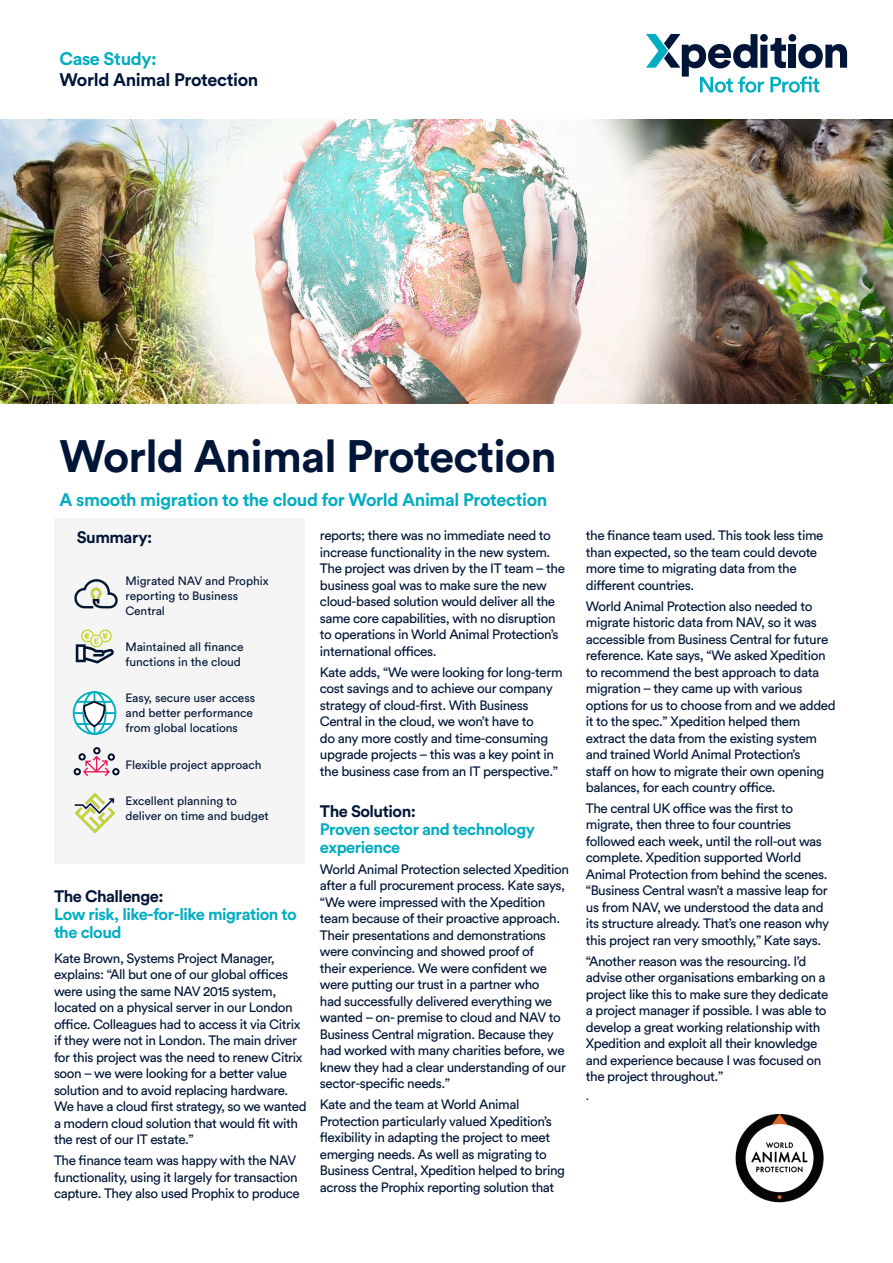
<style>
.page{position:relative;width:893px;height:1263px;background:#fff}
.page>*{position:absolute;margin:0;border:0;box-sizing:border-box;transform-origin:0 0}
.Sub_heading{font:700 45px "Circular Std";letter-spacing:-.02em;color:#001537}
.Sub_heading-2{font:700 18px "Circular Std";letter-spacing:-.02em;color:#00adc1}
.Sub_heading-3{font:700 18px "Circular Std";letter-spacing:-.02em;color:#001537}
.Sub_heading-4{font:700 16.5px/18px "Circular Std";letter-spacing:-.03em;color:#00adc1}
.Sub_heading-5{font:700 16.5px "Circular Std";letter-spacing:-.03em;color:#001537}
.Sub_heading-6{font:13.5px/16.5px "Circular Std";letter-spacing:-.03em;color:#001537}
.Sub_heading-7{font:12px/15px "Circular Std";letter-spacing:-.005em;color:#001537}
.t1{font:900 9px "Myriad Pro";color:#c4d625}
.s1{color:#001537}
</style>
<div class="page">
<div style="left:54px;top:519px;width:251px;height:345px;background:#f5f5f5"></div>
<svg style="left:646px;top:34px;width:201px;height:59px"></svg>
<img style="left:0;top:119px;width:893px;height:285px">
<img style="left:74px;top:579px;width:44px;height:30px">
<svg style="left:76px;top:630px;width:38px;height:33px"></svg>
<img style="left:74px;top:793px;width:41px;height:41px">
<img style="left:735px;top:1114px;width:89px;height:89px">
<svg style="left:74px;top:692px;width:41px;height:42px"></svg>
<div style="left:73px;top:691px;width:43px;height:44px;border:2px solid #00adc1;border-radius:50%"></div>
<svg style="left:83px;top:692px;width:23px;height:42px"></svg>
<div style="left:82px;top:691px;width:25px;height:44px;border:2px solid #00adc1;border-radius:50%"></div>
<hr style="left:94px;top:692px;width:1px;height:42px;background:#00adc1">
<hr style="left:74px;top:712px;width:41px;height:2px;background:#00adc1">
<hr style="left:77px;top:723px;width:35px;height:2px;background:#00adc1">
<hr style="left:77px;top:701px;width:35px;height:2px;background:#00adc1">
<svg style="left:82px;top:700px;width:24px;height:29px"></svg>
<div style="left:112px;top:768px;width:8px;height:7px;border:2px solid #010b29;border-radius:50%"></div>
<div style="left:74px;top:768px;width:7px;height:7px;border:2px solid #010b29;border-radius:50%"></div>
<svg style="left:75px;top:747px;width:44px;height:29px"></svg>
<p class="Sub_heading-2" style="left:60px;top:47px;width:99px">Case Study:</p>
<p class="Sub_heading-3" style="left:60px;top:68px;width:200px">World Animal Protection</p>
<p class="Sub_heading" style="left:60px;top:427px;width:499px">World Animal Protection</p>
<p class="Sub_heading-2" style="left:60px;top:488px;width:489px">A smooth migration to the cloud for World Animal Protection</p>
<p class="Sub_heading-5" style="left:77px;top:526px;width:77px">Summary:</p>
<p class="Sub_heading-7" style="left:126px;top:573px;width:145px">Migrated NAV and Prophix reporting to Business<br>Central</p>
<p class="Sub_heading-7" style="left:126px;top:639px;width:120px">Maintained all finance functions in the cloud</p>
<p class="Sub_heading-7" style="left:126px;top:690px;width:131px">Easy, secure user access and better performance from global locations</p>
<p class="Sub_heading-7" style="left:126px;top:757px;width:137px">Flexible project approach</p>
<p class="Sub_heading-7" style="left:126px;top:793px;width:145px">Excellent planning to deliver on time and budget</p>
<p class="t1" style="left:84px;top:630px;width:7px">€</p>
<p class="t1" style="left:103px;top:630px;width:7px">¥</p>
<p class="Sub_heading-4" style="left:54px;top:887px;width:244px"><span class="s1">The Challenge:<br></span>Low risk, like-for-like migration to the cloud</p>
<p class="Sub_heading-6" style="left:54px;top:950px;width:254px">Kate Brown, Systems Project Manager, explains: “All but one of our global offices were using the same NAV 2015 system, located on a physical server in our London office. Colleagues had to access it via Citrix if they were not in London. The main driver for this project was the need to renew Citrix soon – we were looking for a better value solution and to avoid replacing hardware.<br>We have a cloud first strategy, so we wanted a modern cloud solution that would fit with the rest of our IT estate.”</p>
<p class="Sub_heading-6" style="left:54px;top:1152px;width:247px">The finance team was happy with the NAV functionality, using it largely for transaction capture. They also used Prophix to produce</p>
<p class="Sub_heading-6" style="left:320px;top:527px;width:247px">reports; there was no immediate need to increase functionality in the new system.<br>The project was driven by the IT team – the business goal was to make sure the new cloud-based solution would deliver all the same core capabilities, with no disruption to operations in World Animal Protection’s international offices.</p>
<p class="Sub_heading-6" style="left:320px;top:663px;width:244px">Kate adds, “We were looking for long-term cost savings and to achieve our company strategy of cloud-first. With Business Central in the cloud, we won’t have to<br>do any more costly and time-consuming upgrade projects – this was a key point in the business case from an IT perspective.”</p>
<p class="Sub_heading-4" style="left:320px;top:802px;width:217px"><span class="s1">The Solution:<br></span>Proven sector and technology experience</p>
<p class="Sub_heading-6" style="left:320px;top:861px;width:251px">World Animal Protection selected Xpedition after a full procurement process. Kate says, “We were impressed with the Xpedition team because of their proactive approach.<br>Their presentations and demonstrations were convincing and showed proof of<br>their experience. We were confident we were putting our trust in a partner who<br>had successfully delivered everything we wanted – on- premise to cloud and NAV to Business Central migration. Because they had worked with many charities before, we knew they had a clear understanding of our sector-specific needs.”</p>
<p class="Sub_heading-6" style="left:320px;top:1096px;width:247px">Kate and the team at World Animal Protection particularly valued Xpedition’s flexibility in adapting the project to meet emerging needs. As well as migrating to Business Central, Xpedition helped to bring across the Prophix reporting solution that</p>
<p class="Sub_heading-6" style="left:586px;top:527px;width:239px">the finance team used. This took less time than expected, so the team could devote more time to migrating data from the different countries.</p>
<p class="Sub_heading-6" style="left:586px;top:597px;width:251px">World Animal Protection also needed to migrate historic data from NAV, so it was accessible from Business Central for future reference. Kate says, “We asked Xpedition to recommend the best approach to data migration – they came up with various options for us to choose from and we added it to the spec.” Xpedition helped them extract the data from the existing system and trained World Animal Protection’s<br>staff on how to migrate their own opening balances, for each country office.</p>
<p class="Sub_heading-6" style="left:586px;top:800px;width:245px">The central UK office was the first to migrate, then three to four countries followed each week, until the roll-out was complete. Xpedition supported World Animal Protection from behind the scenes. “Business Central wasn’t a massive leap for us from NAV, we understood the data and its structure already. That’s one reason why this project ran very smoothly,” Kate says.</p>
<p class="Sub_heading-6" style="left:586px;top:952px;width:244px">“Another reason was the resourcing. I’d advise other organisations embarking on a project like this to make sure they dedicate a project manager if possible. I was able to develop a great working relationship with Xpedition and exploit all their knowledge and experience because I was focused on the project throughout.”</p>
<p class="Sub_heading-7" style="left:586px;top:1088px;width:5px">.</p>
</div>
